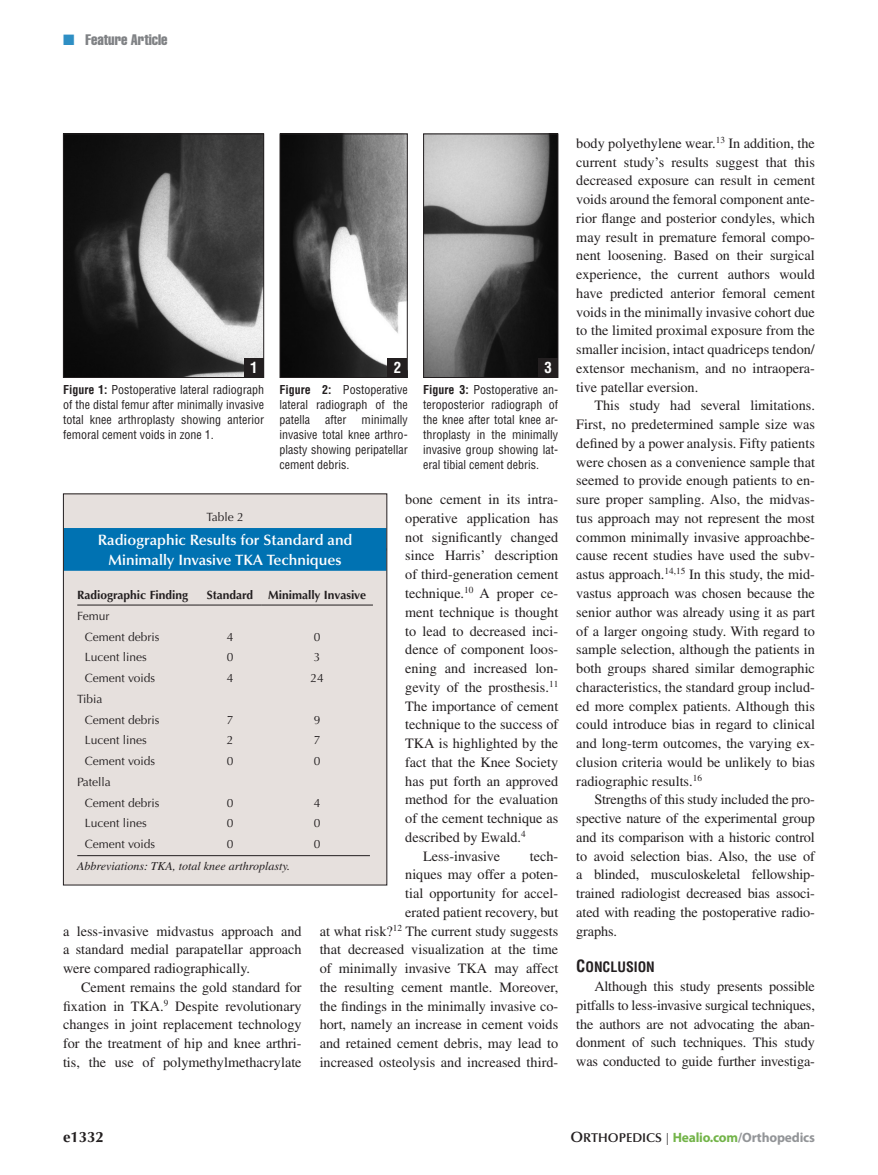
<style>
.page{position:relative;width:878px;height:1175px;background:#fff}
.page>*{position:absolute;margin:0;border:0;box-sizing:border-box;transform-origin:0 0}
.table_head{font:600 15px "Optima";color:#fff}
.t1{font:extra-condensed 15px "Helvetica";color:#808285}
.t2{font:700 15px "Optima";color:#231f20}
.t3{font:700 condensed 15px "Helvetica";color:#fff}
.Body_text{font:14.25px/18.8px "Times";color:#231f20;text-align:justify}
.subhead1{font:14.1px "Helvetica Condensed Bold SC850";color:#231f20}
.t4{font:700 13.5px "Myriad Pro";letter-spacing:-.015em;color:#939598}
.t5{font:condensed 12px/15px "Helvetica";color:#231f20;text-align:justify}
.table_text{font:12px "Optima";color:#231f20}
.table_colHead{font:700 12px "Optima";color:#231f20}
.table_footnote{font:italic 12px "Times";color:#231f20}
.table_number{font:12px "Optima";color:#231f20}
.s1{color:#2e8fc4}
.s2{font-weight:700}
.s3{font-size:16.5px}
.s4{font-family:"Optima";font-weight:600;font-size:15px;color:#231f20}
.s5{font-family:"Optima";font-weight:600;font-size:12.75px;color:#231f20}
.s6{font-family:"Optima";font-weight:400;font-size:12px;color:#231f20}
.s7{color:#73b449}
</style>
<div class="page">
<div style="left:63px;top:494px;width:324px;height:391px;background:#e6e0dd"></div>
<div style="left:64px;top:528px;width:322px;height:22px;background:#0072b2"></div>
<div style="left:64px;top:548px;width:322px;height:23px;background:#0072b2"></div>
<hr style="left:77px;top:604px;width:122px;height:1px;background:#231f20">
<hr style="left:199px;top:604px;width:62px;height:1px;background:#231f20">
<hr style="left:261px;top:604px;width:112px;height:1px;background:#231f20">
<hr style="left:77px;top:855px;width:293px;height:1px;background:#231f20">
<div style="left:63px;top:493px;width:324px;height:392px;border:1px solid #231f20"></div>
<img style="left:65px;top:135px;width:197px;height:241px">
<div style="left:63px;top:133px;width:201px;height:245px;border:1px solid #231f20"></div>
<div style="left:244px;top:358px;width:20px;height:19px;background:#231f20"></div>
<img style="left:281px;top:135px;width:124px;height:241px">
<div style="left:279px;top:133px;width:128px;height:245px;border:1px solid #231f20"></div>
<div style="left:387px;top:358px;width:20px;height:19px;background:#231f20"></div>
<img style="left:425px;top:135px;width:131px;height:241px">
<div style="left:423px;top:133px;width:135px;height:245px;border:1px solid #231f20"></div>
<div style="left:538px;top:358px;width:20px;height:19px;background:#231f20"></div>
<p class="t1" style="left:63px;top:30px;width:106px"><span class="s1">■</span> Feature Article</p>
<p class="t3" style="left:250px;top:358px;width:9px">1</p>
<p class="t3" style="left:394px;top:358px;width:9px">2</p>
<p class="t3" style="left:544px;top:358px;width:9px">3</p>
<p class="t5" style="left:63px;top:382px;width:202px"><span class="s2">Figure 1:</span> Postoperative lateral radiograph of the distal femur after minimally invasive total knee arthroplasty showing anterior femoral cement voids in zone 1.</p>
<p class="t5" style="left:279px;top:382px;width:129px"><span class="s2">Figure 2:</span> Postoperative lateral radiograph of the patella</p>
<p class="t5" style="left:325px;top:412px;width:23px">after</p>
<p class="t5" style="left:279px;top:412px;width:129px;text-indent:82px">minimally invasive total knee arthro&shy;plasty showing peripatellar cement debris.</p>
<p class="t5" style="left:423px;top:382px;width:137px"><span class="s2">Figure 3:</span> Postoperative an&shy;teroposterior radiograph of the knee after total knee ar&shy;throplasty in the minimally invasive group showing lat&shy;eral tibial cement debris.</p>
<p class="Body_text" style="left:405px;top:490px;width:155px">bone cement in its intra&shy;operative application has not significantly changed since Harris’ description of third-generation cement technique.<sup>10</sup> A proper ce&shy;ment technique is thought to lead to decreased inci&shy;dence of component loos&shy;ening and increased lon&shy;gevity of the prosthesis.<sup>11<br></sup>The importance of cement technique to the success of TKA is highlighted by the fact that the Knee Society has put forth an approved method for the evaluation of the cement technique as described by Ewald.<sup>4</sup></p>
<p class="Body_text" style="left:423px;top:846px;width:78px">Less-invasive</p>
<p class="table_number" style="left:206px;top:510px;width:39px">Table 2</p>
<p class="table_head" style="left:98px;top:531px;width:256px">Radiographic Results for Standard and</p>
<p class="table_head" style="left:109px;top:551px;width:234px">Minimally Invasive TKA Techniques</p>
<p class="table_colHead" style="left:77px;top:588px;width:112px">Radiographic Finding</p>
<p class="table_colHead" style="left:207px;top:588px;width:48px">Standard</p>
<p class="table_colHead" style="left:268px;top:588px;width:99px">Minimally Invasive</p>
<p class="table_text" style="left:77px;top:609px;width:34px">Femur</p>
<p class="table_text" style="left:85px;top:629px;width:76px">Cement debris</p>
<p class="table_text" style="left:227px;top:629px;width:8px">4</p>
<p class="table_text" style="left:314px;top:629px;width:8px">0</p>
<p class="table_text" style="left:85px;top:650px;width:64px">Lucent lines</p>
<p class="table_text" style="left:227px;top:650px;width:8px">0</p>
<p class="table_text" style="left:314px;top:650px;width:8px">3</p>
<p class="table_text" style="left:85px;top:671px;width:72px">Cement voids</p>
<p class="table_text" style="left:227px;top:671px;width:8px">4</p>
<p class="table_text" style="left:310px;top:671px;width:15px">24</p>
<p class="table_text" style="left:77px;top:692px;width:27px">Tibia</p>
<p class="table_text" style="left:85px;top:712px;width:76px">Cement debris</p>
<p class="table_text" style="left:227px;top:712px;width:8px">7</p>
<p class="table_text" style="left:314px;top:712px;width:8px">9</p>
<p class="table_text" style="left:85px;top:733px;width:64px">Lucent lines</p>
<p class="table_text" style="left:227px;top:733px;width:8px">2</p>
<p class="table_text" style="left:314px;top:733px;width:8px">7</p>
<p class="table_text" style="left:85px;top:754px;width:72px">Cement voids</p>
<p class="table_text" style="left:227px;top:754px;width:8px">0</p>
<p class="table_text" style="left:314px;top:754px;width:8px">0</p>
<p class="table_text" style="left:77px;top:775px;width:35px">Patella</p>
<p class="table_text" style="left:85px;top:795px;width:76px">Cement debris</p>
<p class="table_text" style="left:227px;top:795px;width:8px">0</p>
<p class="table_text" style="left:314px;top:795px;width:8px">4</p>
<p class="table_text" style="left:85px;top:816px;width:64px">Lucent lines</p>
<p class="table_text" style="left:227px;top:816px;width:8px">0</p>
<p class="table_text" style="left:314px;top:816px;width:8px">0</p>
<p class="table_text" style="left:85px;top:837px;width:72px">Cement voids</p>
<p class="table_text" style="left:227px;top:837px;width:8px">0</p>
<p class="table_text" style="left:314px;top:837px;width:8px">0</p>
<p class="table_footnote" style="left:77px;top:859px;width:214px">Abbreviations: TKA, total knee arthroplasty.</p>
<p class="Body_text" style="left:320px;top:846px;width:240px;text-align:right">tech-<br>niques may offer a poten-<br>tial opportunity for accel-<br>erated patient recovery, but<br>at what risk?<sup>12</sup> The current study suggests that decreased visualization at the time of minimally invasive TKA may affect the resulting cement mantle. Moreover, the findings in the minimally invasive co&shy;hort, namely an increase in cement voids and retained cement debris, may lead to increased osteolysis and increased third-</p>
<p class="Body_text" style="left:63px;top:921px;width:240px">a less-invasive midvastus approach and a standard medial parapatellar approach were compared radiographically.</p>
<p class="Body_text" style="left:63px;top:977px;width:240px;text-indent:18px">Cement remains the gold standard for fixation in TKA.<sup>9</sup> Despite revolutionary changes in joint replacement technology for the treatment of hip and knee arthri&shy;tis, the use of polymethylmethacrylate</p>
<p class="Body_text" style="left:576px;top:134px;width:240px">body polyethylene wear.<sup>13</sup> In addition, the current study’s results suggest that this decreased exposure can result in cement voids around the femoral component ante&shy;rior flange and posterior condyles, which may result in premature femoral compo&shy;nent loosening. Based on their surgical experience, the current authors would have predicted anterior femoral cement voids in the minimally invasive cohort due to the limited proximal exposure from the smaller incision, intact quadriceps tendon/ extensor mechanism, and no intraopera&shy;tive patellar eversion.</p>
<p class="Body_text" style="left:576px;top:396px;width:240px;text-indent:18px">This study had several limitations.<br>First, no predetermined sample size was defined by a power analysis. Fifty patients were chosen as a convenience sample that seemed to provide enough patients to en&shy;sure proper sampling. Also, the midvas&shy;tus approach may not represent the most common minimally invasive approachbe&shy;cause recent studies have used the subv&shy;astus approach.<sup>14,15</sup> In this study, the mid&shy;vastus approach was chosen because the senior author was already using it as part of a larger ongoing study. With regard to sample selection, although the patients in both groups shared similar demographic characteristics, the standard group includ&shy;ed more complex patients. Although this could introduce bias in regard to clinical and long-term outcomes, the varying ex&shy;clusion criteria would be unlikely to bias radiographic results.<sup>16</sup></p>
<p class="Body_text" style="left:576px;top:790px;width:240px;text-indent:18px">Strengths of this study included the pro&shy;spective nature of the experimental group and its comparison with a historic control to avoid selection bias. Also, the use of a blinded, musculoskeletal fellowship&shy;trained radiologist decreased bias associ&shy;ated with reading the postoperative radio&shy;graphs.</p>
<p class="subhead1" style="left:576px;top:958px;width:80px"><span class="s3">C</span>ONCLUSION</p>
<p class="Body_text" style="left:576px;top:977px;width:240px;text-indent:18px">Although this study presents possible pitfalls to less-invasive surgical techniques, the authors are not advocating the aban&shy;donment of such techniques. This study was conducted to guide further investiga-</p>
<p class="t2" style="left:63px;top:1128px;width:42px">e1332</p>
<p class="t4" style="left:570px;top:1129px;width:246px"><span class="s4">O</span><span class="s5">RTHOPEDICS</span> <span class="s6">|</span> <span class="s7">Healio.com</span>/Orthopedics</p>
</div>
